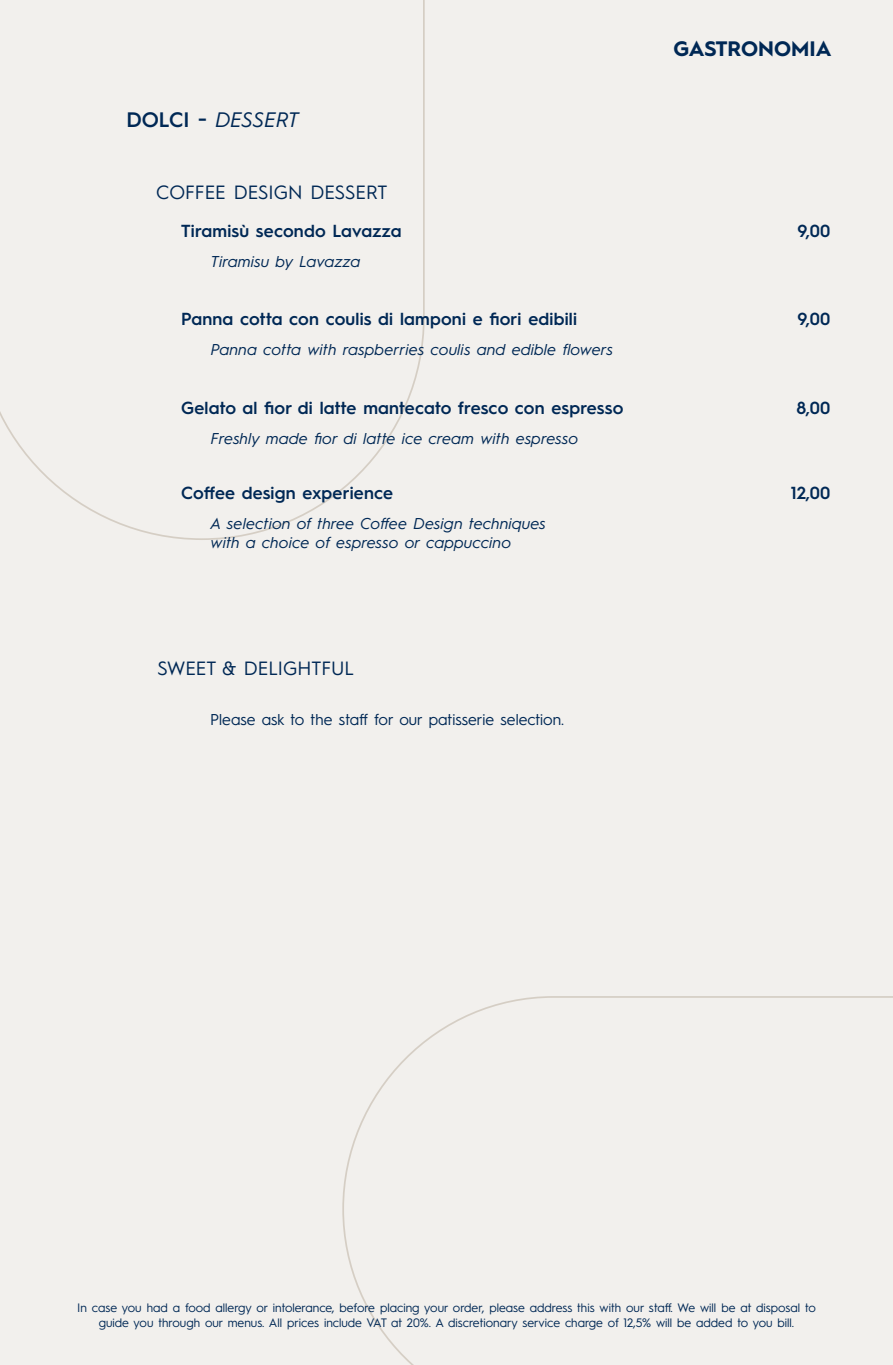
<style>
.page{position:relative;width:893px;height:1365px;background:#fff}
.page>*{position:absolute;margin:0;border:0;box-sizing:border-box;transform-origin:0 0}
.t1{font:italic 21px "Hurme Geometric Sans 1";color:#002855}
.t2{font:700 21px "Hurme Geometric Sans 1";color:#002855}
.t3{font:19.25px "Hurme Geometric Sans 1";color:#002855}
.descri_ita{font:600 17.5px "Hurme Geometric Sans 1";letter-spacing:.01em;color:#002855}
.descr_ingl{font:italic 15.75px/18.9px "Hurme Geometric Sans 1";letter-spacing:.02em;color:#002855}
.t4{font:15.75px "Hurme Geometric Sans 1";color:#002855}
.t5{font:12.25px/14.7px "Hurme Geometric Sans 1";color:#002855;text-align:center}
.s1{font-weight:600;font-style:normal}
</style>
<div class="page">
<div style="left:0;top:0;width:893px;height:1364px;background:#f2f0ed"></div>
<svg style="left:342px;top:996px;width:551px;height:368px"></svg>
<svg style="left:0;top:0;width:425px;height:540px"></svg>
<p class="t1" style="left:126px;top:105px;width:174px"><span class="s1">DOLCI -</span> DESSERT</p>
<p class="t3" style="left:156px;top:179px;width:233px">COFFEE DESIGN DESSERT</p>
<p class="descri_ita" style="left:181px;top:218px;width:222px">Tiramisù secondo Lavazza</p>
<p class="descr_ingl" style="left:211px;top:251px;width:151px">Tiramisu by Lavazza</p>
<p class="descri_ita" style="left:181px;top:306px;width:397px">Panna cotta con coulis di lamponi e fiori edibili</p>
<p class="descr_ingl" style="left:211px;top:339px;width:404px">Panna cotta with raspberries coulis and edible flowers</p>
<p class="descri_ita" style="left:181px;top:395px;width:444px">Gelato al fior di latte mantecato fresco con espresso</p>
<p class="descr_ingl" style="left:211px;top:428px;width:369px">Freshly made fior di latte ice cream with espresso</p>
<p class="descri_ita" style="left:181px;top:480px;width:213px">Coffee design experience</p>
<p class="descr_ingl" style="left:211px;top:513px;width:336px">A selection of three Coffee Design techniques with a choice of espresso or cappuccino</p>
<p class="t3" style="left:157px;top:654px;width:198px">SWEET &amp; DELIGHTFUL</p>
<p class="t4" style="left:210px;top:708px;width:355px">Please ask to the staff for our patisserie selection.</p>
<p class="t2" style="left:673px;top:34px;width:159px">GASTRONOMIA</p>
<p class="descri_ita" style="left:797px;top:218px;width:34px">9,00</p>
<p class="descri_ita" style="left:797px;top:306px;width:34px">9,00</p>
<p class="descri_ita" style="left:797px;top:395px;width:35px">8,00</p>
<p class="descri_ita" style="left:791px;top:480px;width:41px">12,00</p>
<p class="t5" style="left:77px;top:1299px;width:740px">In case you had a food allergy or intolerance, before placing your order, please address this with our staff. We will be at disposal to guide you through our menus. All prices include VAT at 20%. A discretionary service charge of 12,5% will be added to you bill.</p>
</div>
